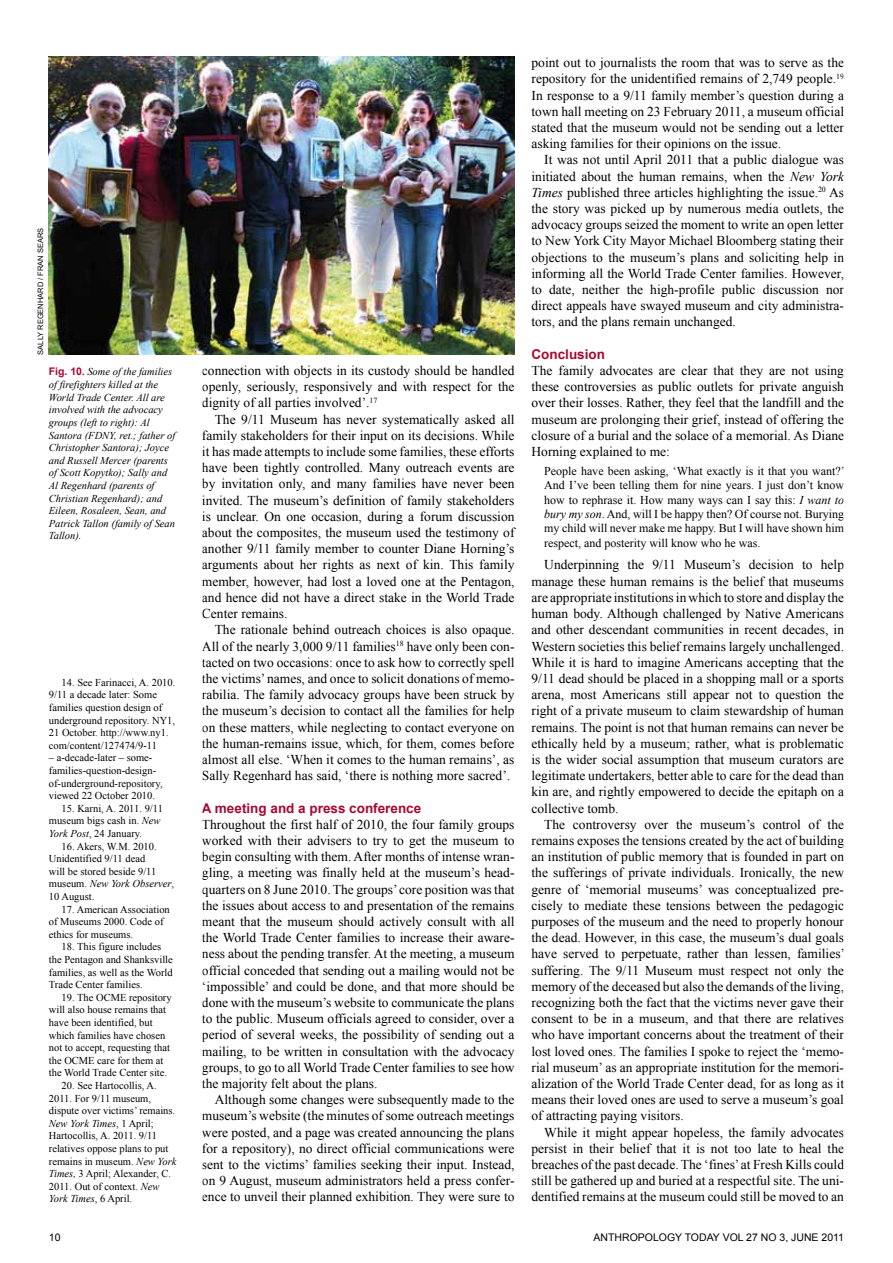
<style>
.page{position:relative;width:893px;height:1263px;background:#fff}
.page>*{position:absolute;margin:0;border:0;box-sizing:border-box;transform-origin:0 0}
.t1{font:13.5px/16.2px "Times New Roman";color:#000;text-align:justify}
.t2{font:700 13.5px "Arial";color:#a70932}
.t3{font:12px/14.4px "Times New Roman";color:#000;text-align:justify}
.t4{font:10.5px/12.6px "Times New Roman";color:#000}
.t5{font:italic 10.5px/12.6px "Times New Roman";color:#000}
.t6{font:10.5px "Arial";color:#000}
.t7{font:7.5px "Arial";color:#000}
.s1{font-family:"Arial";font-weight:700;font-style:normal;color:#a70932}
.s2{font-weight:700;font-style:normal;color:#a70932}
.s3{font-style:italic}
</style>
<div class="page">
<img style="left:49px;top:57px;width:465px;height:298px">
<p class="t7" style="left:36px;top:355px;width:128px;rotate:-90deg">SALLY REGENHARD / FRAN SEARS</p>
<p class="t5" style="left:49px;top:365px;width:128px"><span class="s1">Fig. 10</span><span class="s2">.</span> Some of the families of firefighters killed at the<br>World Trade Center. All are involved with the advocacy groups (left to right): Al<br>Santora (FDNY, ret.; father of<br>Christopher Santora); Joyce and Russell Mercer (parents of Scott Kopytko); Sally and<br>Al Regenhard (parents of<br>Christian Regenhard); and<br>Eileen, Rosaleen, Sean, and<br>Patrick Tallon (family of Sean<br>Tallon).</p>
<p class="t4" style="left:49px;top:676px;width:128px;text-indent:13px">14. See Farinacci, A. 2010.<br>9/11 a decade later: Some families question design of underground repository. NY1,<br>21 October. http://www.ny1. com/content/127474/9-11</p>
<p class="t4" style="left:49px;top:751px;width:115px">– a-decade-later – some&shy;families-question-design&shy;of-underground-repository, viewed 22 October 2010.</p>
<p class="t4" style="left:49px;top:802px;width:116px;text-indent:13px">15. Karni, A. 2011. 9/11 museum bigs cash in. <span class="s3">New<br>York Post</span>, 24 January.</p>
<p class="t4" style="left:49px;top:839px;width:127px;text-indent:13px">16. Akers, W.M. 2010.<br>Unidentified 9/11 dead<br>will be stored beside 9/11 museum. <span class="s3">New York Observer</span>,<br>10 August.</p>
<p class="t4" style="left:49px;top:902px;width:122px;text-indent:13px">17. American Association of Museums 2000. Code of ethics for museums.</p>
<p class="t4" style="left:49px;top:940px;width:125px;text-indent:13px">18. This figure includes the Pentagon and Shanksville families, as well as the World<br>Trade Center families.</p>
<p class="t4" style="left:49px;top:991px;width:124px;text-indent:13px">19. The OCME repository will also house remains that have been identified, but which families have chosen not to accept, requesting that the OCME care for them at the World Trade Center site.</p>
<p class="t4" style="left:49px;top:1079px;width:129px;text-indent:13px">20. See Hartocollis, A.<br>2011. For 9/11 museum, dispute over victims’ remains.<br><span class="s3">New York Times</span>, 1 April;<br>Hartocollis, A. 2011. 9/11 relatives oppose plans to put remains in museum. <span class="s3">New York<br>Times,</span> 3 April; Alexander, C.<br>2011. Out of context. <span class="s3">New<br>York Times</span>, 6 April.</p>
<p class="t1" style="left:202px;top:362px;width:314px">connection with objects in its custody should be handled openly, seriously, responsively and with respect for the dignity of all parties involved’.<sup>17</sup></p>
<p class="t1" style="left:202px;top:411px;width:314px;text-indent:13px">The 9/11 Museum has never systematically asked all family stakeholders for their input on its decisions. While it has made attempts to include some families, these efforts have been tightly controlled. Many outreach events are by invitation only, and many families have never been invited. The museum’s definition of family stakeholders is unclear. On one occasion, during a forum discussion about the composites, the museum used the testimony of another 9/11 family member to counter Diane Horning’s arguments about her rights as next of kin. This family member, however, had lost a loved one at the Pentagon, and hence did not have a direct stake in the World Trade Center remains.</p>
<p class="t1" style="left:202px;top:621px;width:314px;text-indent:13px">The rationale behind outreach choices is also opaque.<br>All of the nearly 3,000 9/11 families<sup>18</sup> have only been con&shy;tacted on two occasions: once to ask how to correctly spell the victims’ names, and once to solicit donations of memo&shy;rabilia. The family advocacy groups have been struck by the museum’s decision to contact all the families for help on these matters, while neglecting to contact everyone on the human-remains issue, which, for them, comes before almost all else. ‘When it comes to the human remains’, as Sally Regenhard has said, ‘there is nothing more sacred’.</p>
<p class="t2" style="left:202px;top:799px;width:221px">A meeting and a press conference</p>
<p class="t1" style="left:202px;top:816px;width:314px">Throughout the first half of 2010, the four family groups worked with their advisers to try to get the museum to begin consulting with them. After months of intense wran&shy;gling, a meeting was finally held at the museum’s head&shy;quarters on 8 June 2010. The groups’ core position was that the issues about access to and presentation of the remains meant that the museum should actively consult with all the World Trade Center families to increase their aware&shy;ness about the pending transfer. At the meeting, a museum official conceded that sending out a mailing would not be ‘impossible’ and could be done, and that more should be done with the museum’s website to communicate the plans to the public. Museum officials agreed to consider, over a period of several weeks, the possibility of sending out a mailing, to be written in consultation with the advocacy groups, to go to all World Trade Center families to see how the majority felt about the plans.</p>
<p class="t1" style="left:202px;top:1091px;width:314px;text-indent:13px">Although some changes were subsequently made to the museum’s website (the minutes of some outreach meetings were posted, and a page was created announcing the plans for a repository), no direct official communications were sent to the victims’ families seeking their input. Instead, on 9 August, museum administrators held a press confer&shy;ence to unveil their planned exhibition. They were sure to</p>
<p class="t1" style="left:531px;top:54px;width:314px">point out to journalists the room that was to serve as the repository for the unidentified remains of 2,749 people.<sup>19<br></sup>In response to a 9/11 family member’s question during a town hall meeting on 23 February 2011, a museum official stated that the museum would not be sending out a letter asking families for their opinions on the issue.</p>
<p class="t1" style="left:531px;top:152px;width:314px;text-indent:13px">It was not until April 2011 that a public dialogue was initiated about the human remains, when the <span class="s3">New York Times</span> published three articles highlighting the issue.<sup>20</sup> As the story was picked up by numerous media outlets, the advocacy groups seized the moment to write an open letter to New York City Mayor Michael Bloomberg stating their objections to the museum’s plans and soliciting help in informing all the World Trade Center families. However, to date, neither the high-profile public discussion nor direct appeals have swayed museum and city administra&shy;tors, and the plans remain unchanged.</p>
<p class="t2" style="left:532px;top:345px;width:75px">Conclusion</p>
<p class="t1" style="left:532px;top:362px;width:314px">The family advocates are clear that they are not using these controversies as public outlets for private anguish over their losses. Rather, they feel that the landfill and the museum are prolonging their grief, instead of offering the closure of a burial and the solace of a memorial. As Diane Horning explained to me:</p>
<p class="t3" style="left:544px;top:463px;width:302px">People have been asking, ‘What exactly is it that you want?’ And I’ve been telling them for nine years. I just don’t know how to rephrase it. How many ways can I say this: <span class="s3">I want to bury my son</span>. And, will I be happy then? Of course not. Burying my child will never make me happy. But I will have shown him respect, and posterity will know who he was.</p>
<p class="t1" style="left:531px;top:557px;width:314px;text-indent:13px">Underpinning the 9/11 Museum’s decision to help manage these human remains is the belief that museums are appropriate institutions in which to store and display the human body. Although challenged by Native Americans and other descendant communities in recent decades, in Western societies this belief remains largely unchallenged.<br>While it is hard to imagine Americans accepting that the 9/11 dead should be placed in a shopping mall or a sports arena, most Americans still appear not to question the right of a private museum to claim stewardship of human remains. The point is not that human remains can never be ethically held by a museum; rather, what is problematic is the wider social assumption that museum curators are legitimate undertakers, better able to care for the dead than kin are, and rightly empowered to decide the epitaph on a collective tomb.</p>
<p class="t1" style="left:531px;top:816px;width:315px;text-indent:13px">The controversy over the museum’s control of the remains exposes the tensions created by the act of building an institution of public memory that is founded in part on the sufferings of private individuals. Ironically, the new genre of ‘memorial museums’ was conceptualized pre&shy;cisely to mediate these tensions between the pedagogic purposes of the museum and the need to properly honour the dead. However, in this case, the museum’s dual goals have served to perpetuate, rather than lessen, families’ suffering. The 9/11 Museum must respect not only the memory of the deceased but also the demands of the living, recognizing both the fact that the victims never gave their consent to be in a museum, and that there are relatives who have important concerns about the treatment of their lost loved ones. The families I spoke to reject the ‘memo&shy;rial museum’ as an appropriate institution for the memori&shy;alization of the World Trade Center dead, for as long as it means their loved ones are used to serve a museum’s goal of attracting paying visitors.</p>
<p class="t1" style="left:531px;top:1124px;width:314px;text-indent:13px">While it might appear hopeless, the family advocates persist in their belief that it is not too late to heal the breaches of the past decade. The ‘fines’ at Fresh Kills could still be gathered up and buried at a respectful site. The uni&shy;dentified remains at the museum could still be moved to an</p>
<p class="t6" style="left:49px;top:1230px;width:13px">10</p>
<p class="t6" style="left:593px;top:1230px;width:252px">ANTHROPOLOGY TODAY VOL 27 NO 3, JUN E 2011</p>
</div>
